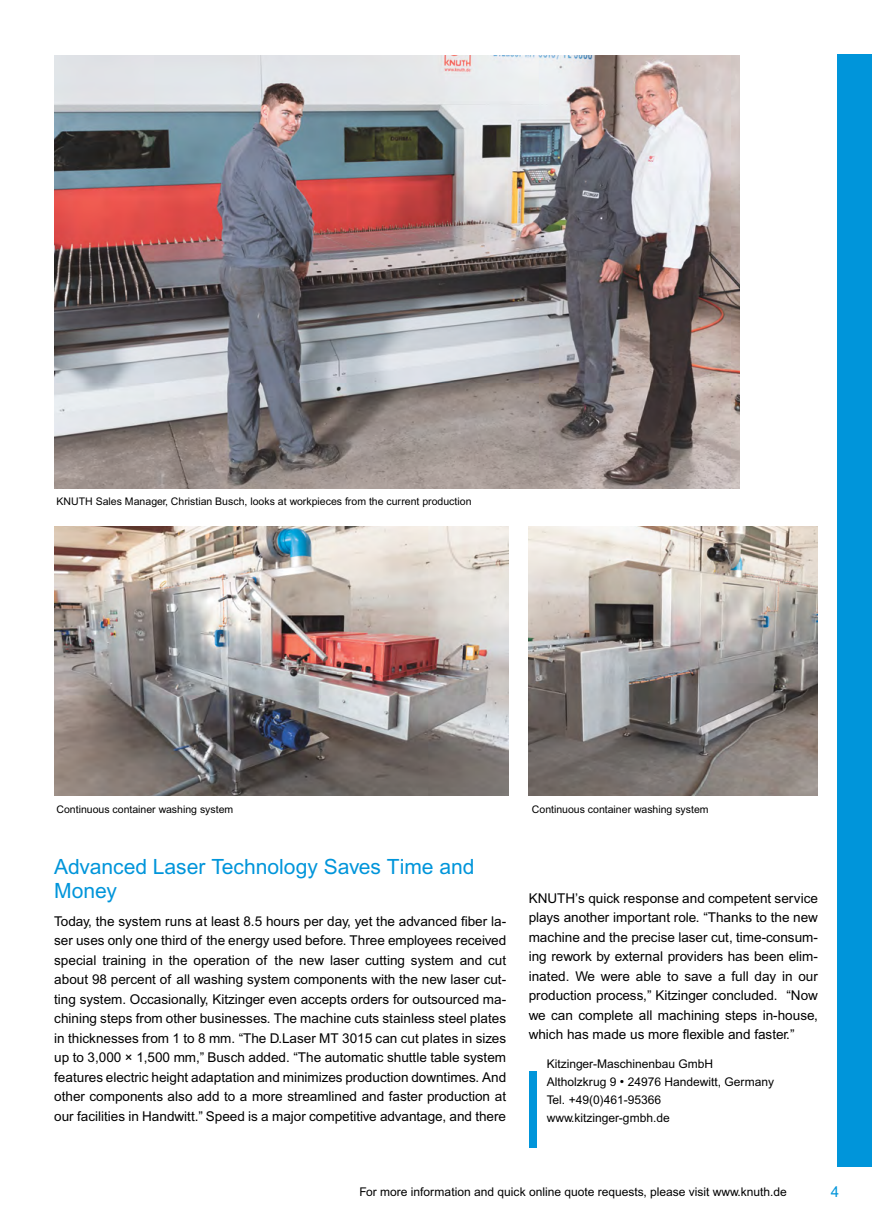
<style>
.page{position:relative;width:872px;height:1221px;background:#fff}
.page>*{position:absolute;margin:0;border:0;box-sizing:border-box;transform-origin:0 0}
.t1{font:21px/24px "Arial MT Pro Cyr";color:#0095da}
.t2{font:15px "Arial MT Pro";color:#0095da}
.t3{font:13.5px/19.5px "Arial MT Pro Cyr";color:#000;text-align:justify}
.t4{font:12px/18px "Arial MT Pro Cyr";color:#000}
.t5{font:12px "Arial MT Pro";color:#000}
.t6{font:10.5px "Arial MT Pro Cyr";color:#000}
.s1{font-family:"Arial MT Pro";font-size:12.75px}
</style>
<div class="page">
<img style="left:55px;top:526px;width:453px;height:269px">
<img style="left:529px;top:526px;width:289px;height:269px">
<img style="left:55px;top:55px;width:684px;height:434px">
<div style="left:529px;top:1071px;width:7px;height:76px;background:#0095da"></div>
<div style="left:838px;top:54px;width:34px;height:1112px;background:#0095da"></div>
<p class="t6" style="left:57px;top:495px;width:416px">KNUTH Sales Manager, Christian Busch, looks at workpieces from the current production</p>
<p class="t6" style="left:57px;top:803px;width:178px">Continuous container washing system</p>
<p class="t6" style="left:532px;top:803px;width:178px">Continuous container washing system</p>
<h1 class="t1" style="left:54px;top:855px;width:421px">Advanced Laser Technology Saves Time and<br>Money</h1>
<p class="t3" style="left:54px;top:911px;width:453px">Today, the system runs at least 8.5 hours per day, yet the advanced fiber la&shy;ser uses only one third of the energy used before. Three employees received special training in the operation of the new laser cutting system and cut about 98 percent of all washing system components with the new laser cut&shy;ting system. Occasionally, Kitzinger even accepts orders for outsourced ma&shy;chining steps from other businesses. The machine cuts stainless steel plates in thicknesses from 1 to 8 mm. “The D.Laser MT 3015 can cut plates in sizes up to 3,000 × 1,500 mm,” Busch added. “The automatic shuttle table system features electric height adaptation and minimizes production downtimes. And other components also add to a more streamlined and faster production at our facilities in Handwitt.” Speed is a major competitive advantage, and there</p>
<p class="t3" style="left:529px;top:888px;width:291px">KNUTH’s quick response and competent service plays another important role. “Thanks to the new machine and the precise laser cut, time-consum&shy;ing rework by external providers has been elim&shy;inated. We were able to save a full day in our production process,” Kitzinger concluded. “Now we can complete all machining steps in-house, which has made us more flexible and faster.”</p>
<p class="t4" style="left:547px;top:1055px;width:229px">Kitzinger-Maschinenbau GmbH<br>Altholzkrug 9 <span class="s1">•</span> 24976 Handewitt, Germany<br>Tel. +49(0)461-95366 www.kitzinger-gmbh.de</p>
<p class="t5" style="left:359px;top:1185px;width:429px">For more information and quick online quote requests, please visit www.knuth.de</p>
<p class="t2" style="left:830px;top:1182px;width:10px">4</p>
</div>
